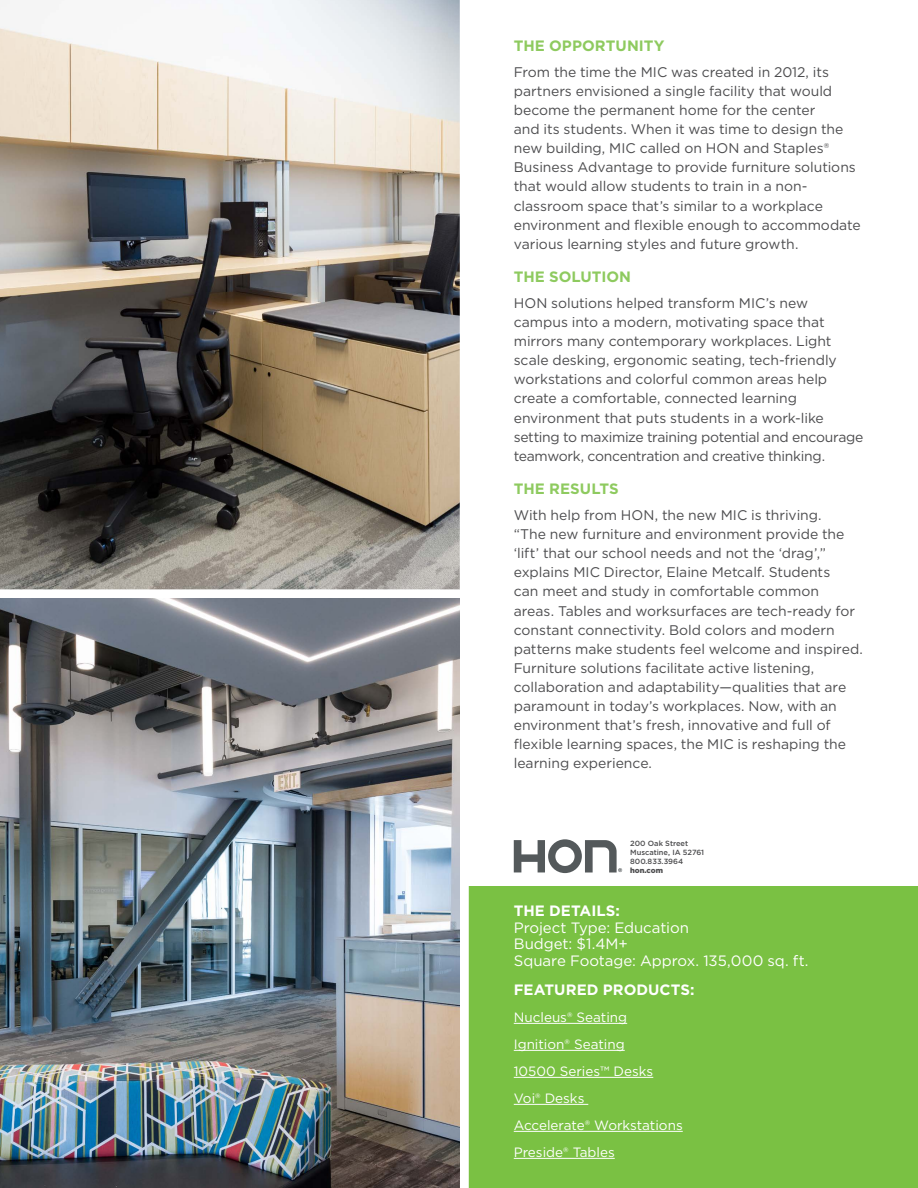
<style>
.page{position:relative;width:918px;height:1188px;background:#fff}
.page>*{position:absolute;margin:0;border:0;box-sizing:border-box;transform-origin:0 0}
.t1{font:15px/16.8px "Gotham";color:#fff}
.t2{font:700 15px "Gotham";letter-spacing:.005em;color:#8eca5f}
.t3{font:700 15px "Gotham";letter-spacing:.005em;color:#fff}
.t4{font:13.95px/19px "Gotham";letter-spacing:-.005em;color:#4d4d4f}
.t5{font:13.5px/27px "Gotham";color:#fff}
.t6{font:500 7.5px/9px "Gotham";color:#4d4d4f}
.t7{font:900 7.5px "Gotham";color:#4d4d4f}
</style>
<div class="page">
<img style="left:0;top:0;width:460px;height:589px">
<div style="left:461px;top:887px;width:457px;height:301px;background:#7ac143"></div>
<div style="left:460px;top:0;width:9px;height:1188px;background:#fff"></div>
<img style="left:0;top:598px;width:460px;height:590px">
<svg style="left:514px;top:839px;width:108px;height:34px"></svg>
<hr style="left:514px;top:1023px;width:113px;height:1px;background:#fff">
<hr style="left:514px;top:1050px;width:111px;height:1px;background:#fff">
<hr style="left:514px;top:1077px;width:139px;height:1px;background:#fff">
<hr style="left:514px;top:1104px;width:74px;height:1px;background:#fff">
<hr style="left:514px;top:1131px;width:169px;height:1px;background:#fff">
<hr style="left:514px;top:1158px;width:101px;height:1px;background:#fff">
<p class="t2" style="left:514px;top:36px;width:152px">THE OPPORTUNITY</p>
<p class="t4" style="left:514px;top:62px;width:348px">From the time the MIC was created in 2012, its partners envisioned a single facility that would become the permanent home for the center<br>and its students. When it was time to design the new building, MIC called on HON and Staples® Business Advantage to provide furniture solutions that would allow students to train in a non&shy;classroom space that’s similar to a workplace environment and flexible enough to accommodate various learning styles and future growth.</p>
<p class="t2" style="left:514px;top:267px;width:119px">THE SOLUTION</p>
<p class="t4" style="left:514px;top:293px;width:351px">HON solutions helped transform MIC’s new campus into a modern, motivating space that mirrors many contemporary workplaces. Light scale desking, ergonomic seating, tech-friendly workstations and colorful common areas help create a comfortable, connected learning environment that puts students in a work-like setting to maximize training potential and encourage teamwork, concentration and creative thinking.</p>
<p class="t2" style="left:514px;top:479px;width:106px">THE RESULTS</p>
<p class="t4" style="left:514px;top:506px;width:351px">With help from HON, the new MIC is thriving.<br>“The new furniture and environment provide the ‘lift’ that our school needs and not the ‘drag’,” explains MIC Director, Elaine Metcalf. Students<br>can meet and study in comfortable common areas. Tables and worksurfaces are tech-ready for constant connectivity. Bold colors and modern patterns make students feel welcome and inspired.<br>Furniture solutions facilitate active listening, collaboration and adaptability—qualities that are paramount in today’s workplaces. Now, with an environment that’s fresh, innovative and full of flexible learning spaces, the MIC is reshaping the learning experience.</p>
<p class="t6" style="left:630px;top:839px;width:76px">200 Oak Street<br>Muscatine, IA 52761<br>800.833.3964</p>
<p class="t7" style="left:630px;top:865px;width:34px">hon.com</p>
<p class="t3" style="left:514px;top:901px;width:108px">THE DETAILS:</p>
<p class="t1" style="left:514px;top:919px;width:296px">Project Type: Education<br>Budget: $1.4M+<br>Square Footage: Approx. 135,000 sq. ft.</p>
<p class="t3" style="left:514px;top:980px;width:182px">FEATURED PRODUCTS:</p>
<p class="t5" style="left:514px;top:1003px;width:170px">Nucleus® Seating<br>Ignition® Seating<br>10500 Series™ Desks<br>Voi® Desks<br>Accelerate® Workstations<br>Preside® Tables</p>
</div>
